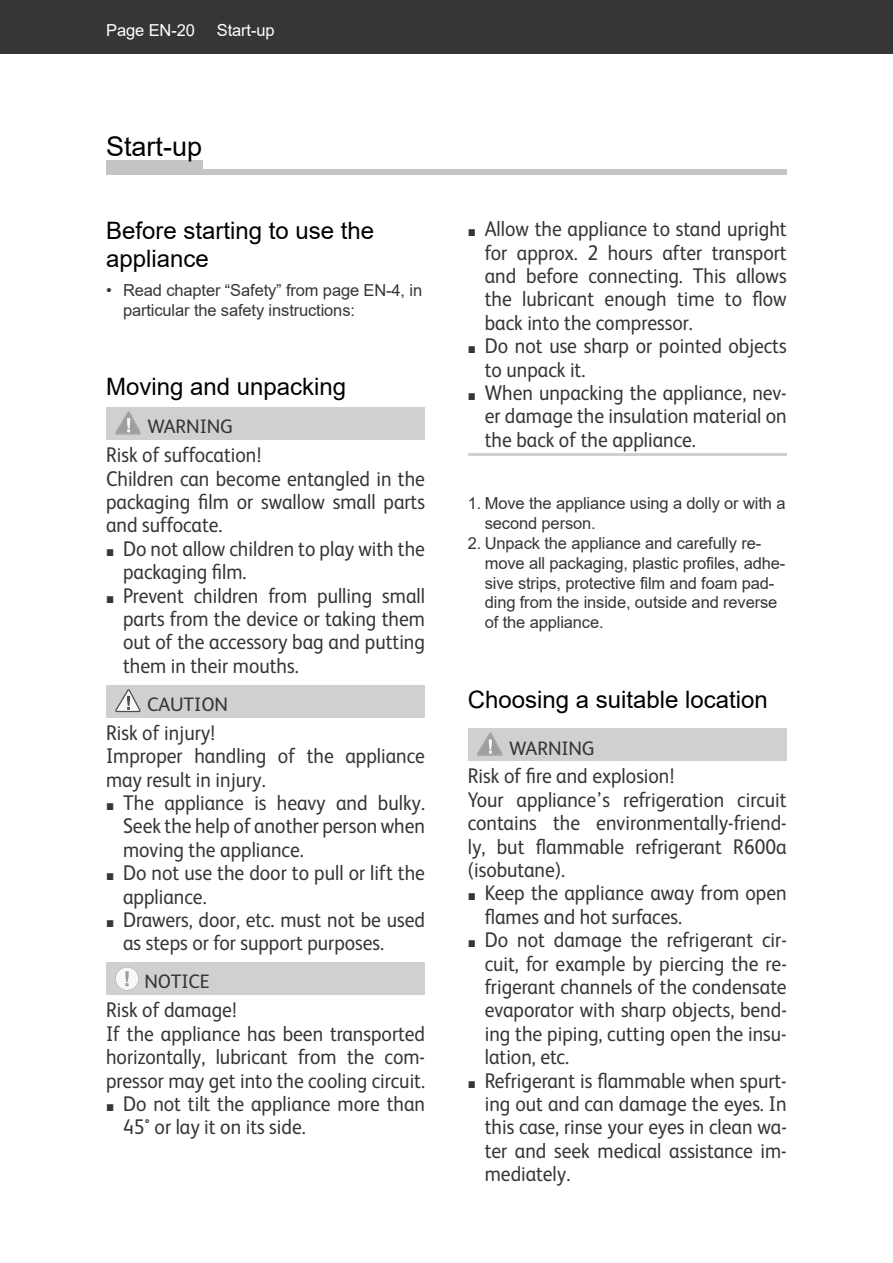
<style>
.page{position:relative;width:893px;height:1263px;background:#fff}
.page>*{position:absolute;margin:0;border:0;box-sizing:border-box;transform-origin:0 0}
.t1{font:27px "Arial";color:#000}
.t2{font:24px/28.8px "Arial";color:#000}
.t3{font:21.3px/23.4px "FS Albert";color:#363636;scale:.92 1}
.t4{font:19.5px "FS Albert";letter-spacing:-.005em;color:#363636}
.t5{font:16.5px/19.8px "Arial";letter-spacing:-.01em;color:#363636}
.t6{font:16.5px "Arial";letter-spacing:-.01em;color:#fff}
.s1{font-family:"Arial";font-size:14.7px}
</style>
<div class="page">
<div style="left:106px;top:407px;width:319px;height:33px;background:#d0d0d0"></div>
<div style="left:106px;top:685px;width:319px;height:33px;background:#d0d0d0"></div>
<div style="left:106px;top:962px;width:319px;height:33px;background:#d0d0d0"></div>
<svg style="left:115px;top:412px;width:26px;height:23px"></svg>
<svg style="left:115px;top:689px;width:26px;height:23px"></svg>
<svg style="left:115px;top:967px;width:24px;height:23px"></svg>
<hr style="left:468px;top:453px;width:319px;height:3px;background:#d0d0d0">
<div style="left:468px;top:728px;width:319px;height:33px;background:#d0d0d0"></div>
<svg style="left:477px;top:733px;width:25px;height:23px"></svg>
<div style="left:106px;top:161px;width:96px;height:12px;background:#c4c4c4"></div>
<div style="left:106px;top:169px;width:681px;height:6px;background:#c4c4c4"></div>
<div style="left:0;top:0;width:893px;height:54px;background:#363636"></div>
<p class="t6" style="left:106px;top:22px;width:90px">Page EN-20</p>
<p class="t6" style="left:217px;top:22px;width:59px">Start-up</p>
<p class="t1" style="left:106px;top:131px;width:98px">Start-up</p>
<p class="t2" style="left:106px;top:216px;width:270px">Before starting to use the appliance</p>
<p class="t5" style="left:123px;top:280px;width:301px;text-indent:-17px">• Read chapter “Safety” from page EN-4, in particular the safety instructions:</p>
<p class="t2" style="left:106px;top:373px;width:242px">Moving and unpacking</p>
<p class="t4" style="left:147px;top:420px;width:87px">WARNING</p>
<p class="t3" style="left:106px;top:446px;width:348px">Risk of suffocation!<br>Children can become entangled in the packaging film or swallow small parts and suffocate.</p>
<p class="t3" style="left:123px;top:539px;width:330px;text-indent:-17px"><span class="s1">■</span> Do not allow children to play with the packaging film.</p>
<p class="t3" style="left:123px;top:586px;width:330px;text-align:justify;text-indent:-17px"><span class="s1">■</span> Prevent children from pulling small parts from the device or taking them out of the accessory bag and putting them in their mouths.</p>
<p class="t4" style="left:147px;top:697px;width:82px">CAUTION</p>
<p class="t3" style="left:106px;top:723px;width:348px">Risk of injury!<br>Improper handling of the appliance may result in injury.</p>
<p class="t3" style="left:123px;top:793px;width:330px;text-align:justify;text-indent:-17px"><span class="s1">■</span> The appliance is heavy and bulky.<br>Seek the help of another person when moving the appliance.</p>
<p class="t3" style="left:123px;top:864px;width:330px;text-indent:-17px"><span class="s1">■</span> Do not use the door to pull or lift the appliance.</p>
<p class="t3" style="left:123px;top:910px;width:330px;text-indent:-17px"><span class="s1">■</span> Drawers, door, etc. must not be used as steps or for support purposes.</p>
<p class="t4" style="left:144px;top:975px;width:67px">NOTICE</p>
<p class="t3" style="left:106px;top:1001px;width:348px">Risk of damage!<br>If the appliance has been transported horizontally, lubricant from the com&shy;pressor may get into the cooling circuit.</p>
<p class="t3" style="left:123px;top:1094px;width:330px;text-indent:-17px"><span class="s1">■</span> Do not tilt the appliance more than<br>45° or lay it on its side.</p>
<p class="t3" style="left:485px;top:220px;width:330px;text-align:justify;text-indent:-17px"><span class="s1">■</span> Allow the appliance to stand upright for approx. 2 hours after transport and before connecting. This allows the lubricant enough time to flow back into the compressor.</p>
<p class="t3" style="left:485px;top:337px;width:330px;text-indent:-17px"><span class="s1">■</span> Do not use sharp or pointed objects to unpack it.</p>
<p class="t3" style="left:485px;top:383px;width:330px;text-align:justify;text-indent:-17px"><span class="s1">■</span> When unpacking the appliance, nev&shy;er damage the insulation material on the back of the appliance.</p>
<p class="t5" style="left:485px;top:494px;width:302px;text-indent:-17px">1. Move the appliance using a dolly or with a second person.</p>
<p class="t5" style="left:485px;top:533px;width:302px;text-indent:-17px">2. Unpack the appliance and carefully re&shy;move all packaging, plastic profiles, adhe&shy;sive strips, protective film and foam pad&shy;ding from the inside, outside and reverse of the appliance.</p>
<p class="t2" style="left:468px;top:685px;width:302px">Choosing a suitable location</p>
<p class="t4" style="left:509px;top:741px;width:87px">WARNING</p>
<p class="t3" style="left:468px;top:767px;width:348px">Risk of fire and explosion!<br>Your appliance’s refrigeration circuit contains the environmentally-friend&shy;ly, but flammable refrigerant R600a (isobutane).</p>
<p class="t3" style="left:485px;top:884px;width:330px;text-indent:-17px"><span class="s1">■</span> Keep the appliance away from open flames and hot surfaces.</p>
<p class="t3" style="left:485px;top:931px;width:330px;text-align:justify;text-indent:-17px"><span class="s1">■</span> Do not damage the refrigerant cir&shy;cuit, for example by piercing the re&shy;frigerant channels of the condensate evaporator with sharp objects, bend&shy;ing the piping, cutting open the insu&shy;lation, etc.</p>
<p class="t3" style="left:485px;top:1071px;width:330px;text-align:justify;text-indent:-17px"><span class="s1">■</span> Refrigerant is flammable when spurt&shy;ing out and can damage the eyes. In this case, rinse your eyes in clean wa&shy;ter and seek medical assistance im&shy;mediately.</p>
</div>
